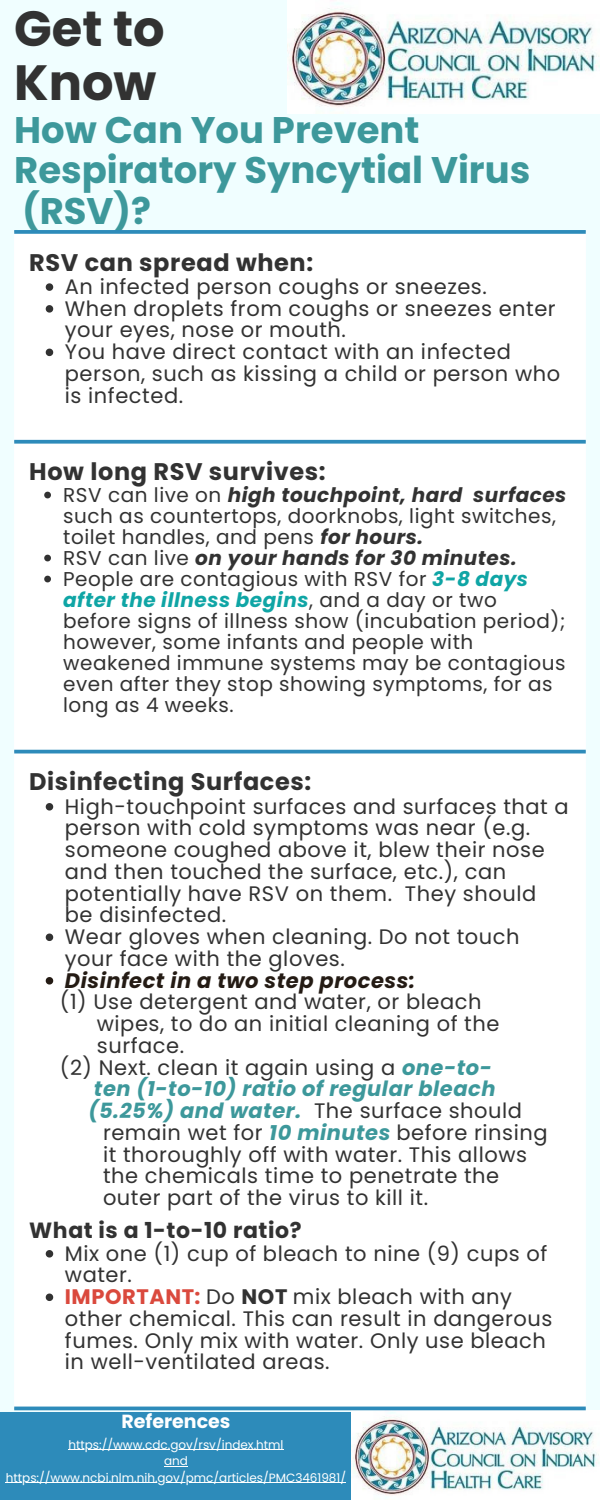
<style>
.page{position:relative;width:600px;height:1500px;background:#f0feff}
.page>*{position:absolute;margin:0;border:0;box-sizing:border-box;transform-origin:0 0}
.t1{font:700 49.5px/54px "Poppins";color:#323232}
.t2{font:700 37px/40.5px "Poppins";color:#3d989b}
.t3{font:700 24px "Poppins";letter-spacing:.025em;color:#323232}
.t4{font:700 22px "Poppins";letter-spacing:.025em;color:#323232}
.t5{font:21px/21.8px "Poppins";letter-spacing:.025em;color:#323232}
.t6{font:italic 700 21px "Poppins";letter-spacing:.025em;color:#3d989b}
.t7{font:italic 700 21px "Poppins";letter-spacing:.025em;color:#241b14}
.t8{font:20px/21px "Poppins";letter-spacing:.025em;color:#323232}
.t9{font:700 19px "Poppins";color:#fff}
.t10{font:12px/16.5px "Poppins";color:#fff;text-align:center}
.s1{font-weight:700;font-style:italic}
.s2{font-weight:700;font-style:italic;color:#0fa5a5}
.s3{font-weight:700;font-style:italic;color:#3d989b}
.s4{font-weight:400;font-style:normal;color:#323232}
.s5{font-weight:700;color:#da493d}
.s6{font-weight:700}
</style>
<div class="page">
<img style="left:288px;top:0;width:312px;height:114px">
<div style="left:0;top:1412px;width:351px;height:88px;background:#2d8bba"></div>
<img style="left:352px;top:1410px;width:248px;height:90px">
<hr style="left:68px;top:1449px;width:216px;height:1px;background:#fff">
<svg style="left:164px;top:1466px;width:24px;height:1px"></svg>
<hr style="left:6px;top:1482px;width:340px;height:1px;background:#fff">
<div style="left:14px;top:234px;width:572px;height:1173px;background:#fff"></div>
<svg style="left:46px;top:283px;width:7px;height:8px"></svg>
<svg style="left:46px;top:305px;width:7px;height:8px"></svg>
<svg style="left:46px;top:349px;width:7px;height:7px"></svg>
<svg style="left:44px;top:492px;width:7px;height:6px"></svg>
<svg style="left:44px;top:555px;width:7px;height:6px"></svg>
<svg style="left:44px;top:576px;width:7px;height:6px"></svg>
<svg style="left:46px;top:803px;width:7px;height:8px"></svg>
<svg style="left:46px;top:934px;width:7px;height:7px"></svg>
<svg style="left:46px;top:977px;width:7px;height:8px"></svg>
<svg style="left:46px;top:1250px;width:7px;height:8px"></svg>
<svg style="left:46px;top:1294px;width:7px;height:7px"></svg>
<svg style="left:14px;top:230px;width:572px;height:4px;background:#3992be"></svg>
<svg style="left:14px;top:440px;width:572px;height:4px;background:#4196c0"></svg>
<hr style="left:14px;top:750px;width:572px;height:3px;background:#2d8bba">
<hr style="left:14px;top:1407px;width:572px;height:3px;background:#2d8bba">
<h1 class="t1" style="left:14px;top:2px;width:152px">Get to<br>Know</h1>
<h2 class="t2" style="left:14px;top:110px;width:518px">How Can You Prevent<br>Respiratory Syncytial Virus (RSV)?</h2>
<p class="t3" style="left:29px;top:245px;width:285px">RSV can spread when:</p>
<p class="t5" style="left:65px;top:276px;width:497px">An infected person coughs or sneezes.<br>When droplets from coughs or sneezes enter your eyes, nose or mouth.<br>You have direct contact with an infected person, such as kissing a child or person who is infected.</p>
<p class="t3" style="left:29px;top:455px;width:298px">How long RSV survives:</p>
<p class="t8" style="left:63px;top:485px;width:505px">RSV can live on <span class="s1">high touchpoint, hard surfaces </span>such as countertops, doorknobs, light switches, toilet handles, and pens <span class="s1">for hours.<br></span>RSV can live <span class="s1">on your hands for 30 minutes.<br></span>People are contagious with RSV for <span class="s2">3-8 days after the illness begins</span>, and a day or two before signs of illness show (incubation period); however, some infants and people with weakened immune systems may be contagious even after they stop showing symptoms, for as long as 4 weeks.</p>
<p class="t3" style="left:29px;top:765px;width:284px">Disinfecting Surfaces:</p>
<p class="t5" style="left:65px;top:795px;width:505px">High-touchpoint surfaces and surfaces that a person with cold symptoms was near (e.g. someone coughed above it, blew their nose and then touched the surface, etc.), can potentially have RSV on them. They should be disinfected.<br>Wear gloves when cleaning. Do not touch your face with the gloves.</p>
<p class="t7" style="left:65px;top:965px;width:352px">Disinfect in a two step process:</p>
<p class="t5" style="left:60px;top:991px;width:423px">(1) Use detergent and water, or bleach</p>
<p class="t5" style="left:97px;top:1013px;width:404px">wipes, to do an initial cleaning of the</p>
<p class="t5" style="left:97px;top:1035px;width:89px">surface.</p>
<p class="t5" style="left:60px;top:1056px;width:434px">(2) Next. clean it again using a <span class="s3">one-to-</span></p>
<p class="t6" style="left:94px;top:1074px;width:403px">ten (1-to-10) ratio of regular bleach</p>
<p class="t6" style="left:89px;top:1096px;width:435px">(5.25%) and water. <span class="s4">The surface should</span></p>
<p class="t5" style="left:103px;top:1122px;width:446px">remain wet for <span class="s3">10 minutes</span> before rinsing</p>
<p class="t5" style="left:103px;top:1143px;width:426px">it thoroughly off with water. This allows</p>
<p class="t5" style="left:103px;top:1165px;width:398px">the chemicals time to penetrate the</p>
<p class="t5" style="left:103px;top:1187px;width:327px">outer part of the virus to kill it.</p>
<p class="t4" style="left:29px;top:1215px;width:274px">What is a 1-to-10 ratio?</p>
<p class="t5" style="left:65px;top:1242px;width:489px">Mix one (1) cup of bleach to nine (9) cups of water.<br><span class="s5">IMPORTANT:</span> Do <span class="s6">NOT</span> mix bleach with any other chemical. This can result in dangerous fumes. Only mix with water. Only use bleach in well-ventilated areas.</p>
<p class="t9" style="left:121px;top:1408px;width:111px">References</p>
<p class="t10" style="left:6px;top:1436px;width:342px">https://www.cdc.gov/rsv/index.html<br>and https://www.ncbi.nlm.nih.gov/pmc/articles/PMC3461981/</p>
</div>
